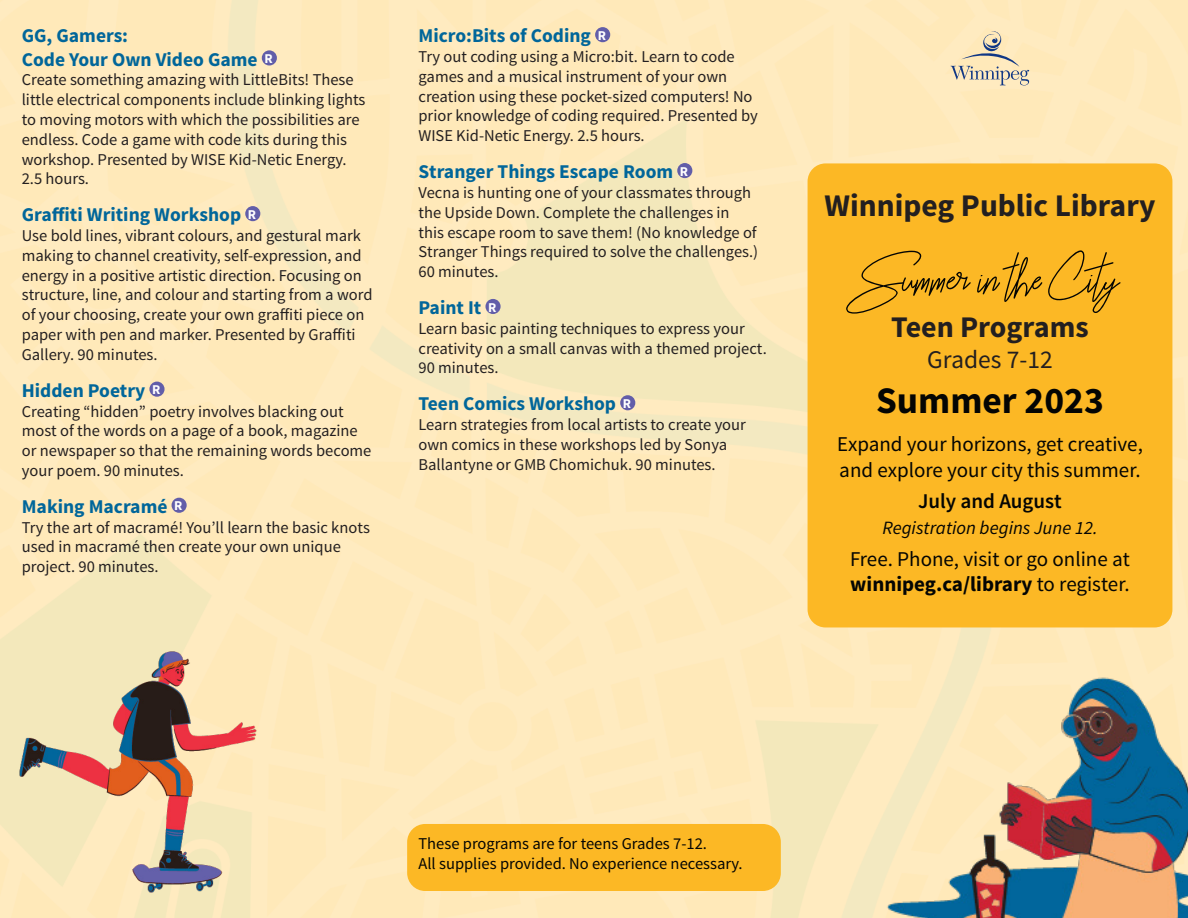
<style>
.page{position:relative;width:1188px;height:918px;background:#fff}
.page>*{position:absolute;margin:0;border:0;box-sizing:border-box;transform-origin:0 0}
.sq{font:54px "Rhesmanisa";color:#040503}
.t1{font:700 37.5px "Source Sans Pro";color:#040503}
.t2{font:700 31.5px "Source Sans Pro";color:#231f20}
.t3{font:700 30px "Source Sans Pro";color:#231f20}
.t4{font:25.5px "Source Sans Pro";color:#231f20}
.Program_Description{font:21px/25.2px "Source Sans Pro";color:#040503}
.Program_Description-2{font:600 21px "Source Sans Pro";color:#040503}
.Program_Name_for_Des{font:700 19.5px/23.4px "Source Sans Pro";color:#01669a}
.Program_Description-3{font:italic 18.75px "Source Sans Pro";color:#040503}
.Program_Description-4{font:16.5px/19.8px "Source Sans Pro";color:#231f20}
.Program_Description-5{font:16.5px/19.8px "Source Sans Pro";color:#040503}
.Date{font:700 13.5px "Source Sans Pro";color:#fff}
.s1{font-weight:700}
</style>
<div class="page">
<img style="left:0;top:0;width:1188px;height:918px">
<div style="left:808px;top:163px;width:364px;height:464px;background:#fcb825;border-radius:18px"></div>
<div style="left:407px;top:824px;width:374px;height:67px;background:#fcb825;border-radius:18px"></div>
<div style="left:262px;top:50px;width:15px;height:16px;background:#625ea9;border-radius:50%"></div>
<div style="left:245px;top:206px;width:15px;height:15px;background:#625ea9;border-radius:50%"></div>
<div style="left:149px;top:382px;width:16px;height:15px;background:#625ea9;border-radius:50%"></div>
<div style="left:172px;top:498px;width:15px;height:15px;background:#625ea9;border-radius:50%"></div>
<div style="left:595px;top:27px;width:15px;height:15px;background:#625ea9;border-radius:50%"></div>
<div style="left:677px;top:163px;width:15px;height:15px;background:#625ea9;border-radius:50%"></div>
<div style="left:485px;top:299px;width:16px;height:15px;background:#625ea9;border-radius:50%"></div>
<div style="left:620px;top:395px;width:15px;height:15px;background:#625ea9;border-radius:50%"></div>
<svg style="left:951px;top:31px;width:78px;height:54px;background:#e2d5b6"></svg>
<img style="left:814px;top:644px;width:374px;height:274px">
<img style="left:0;top:612px;width:285px;height:306px">
<p class="Program_Name_for_Des" style="left:22px;top:25px;width:237px">GG, Gamers:<br>Code Your Own Video Game</p>
<p class="Date" style="left:264px;top:50px;width:10px">R</p>
<p class="Program_Description-4" style="left:22px;top:70px;width:345px">Create something amazing with LittleBits! These little electrical components include blinking lights to moving motors with which the possibilities are endless. Code a game with code kits during this workshop. Presented by WISE Kid-Netic Energy.<br>2.5 hours.</p>
<p class="Program_Name_for_Des" style="left:22px;top:204px;width:221px">Graffiti Writing Workshop</p>
<p class="Date" style="left:248px;top:206px;width:10px">R</p>
<p class="Program_Description-4" style="left:22px;top:226px;width:352px">Use bold lines, vibrant colours, and gestural mark making to channel creativity, self-expression, and energy in a positive artistic direction. Focusing on structure, line, and colour and starting from a word of your choosing, create your own graffiti piece on paper with pen and marker. Presented by Graffiti Gallery. 90 minutes.</p>
<p class="Program_Name_for_Des" style="left:22px;top:379px;width:125px">Hidden Poetry</p>
<p class="Date" style="left:152px;top:381px;width:10px">R</p>
<p class="Program_Description-4" style="left:22px;top:401px;width:351px">Creating “hidden” poetry involves blacking out most of the words on a page of a book, magazine or newspaper so that the remaining words become your poem. 90 minutes.</p>
<p class="Program_Name_for_Des" style="left:22px;top:495px;width:147px">Making Macramé</p>
<p class="Date" style="left:174px;top:497px;width:10px">R</p>
<p class="Program_Description-4" style="left:22px;top:518px;width:350px">Try the art of macramé! You’ll learn the basic knots used in macramé then create your own unique project. 90 minutes.</p>
<p class="Program_Name_for_Des" style="left:418px;top:25px;width:174px">Micro:Bits of Coding</p>
<p class="Date" style="left:598px;top:27px;width:10px">R</p>
<p class="Program_Description-4" style="left:419px;top:47px;width:341px">Try out coding using a Micro:bit. Learn to code games and a musical instrument of your own creation using these pocket-sized computers! No prior knowledge of coding required. Presented by WISE Kid-Netic Energy. 2.5 hours.</p>
<p class="Program_Name_for_Des" style="left:419px;top:161px;width:256px">Stranger Things Escape Room</p>
<p class="Date" style="left:680px;top:162px;width:10px">R</p>
<p class="Program_Description-4" style="left:419px;top:183px;width:341px">Vecna is hunting one of your classmates through the Upside Down. Complete the challenges in this escape room to save them! (No knowledge of Stranger Things required to solve the challenges.)<br>60 minutes.</p>
<p class="Program_Name_for_Des" style="left:419px;top:297px;width:64px">Paint It</p>
<p class="Date" style="left:488px;top:298px;width:10px">R</p>
<p class="Program_Description-4" style="left:419px;top:319px;width:350px">Learn basic painting techniques to express your creativity on a small canvas with a themed project.<br>90 minutes.</p>
<p class="Program_Name_for_Des" style="left:419px;top:393px;width:199px">Teen Comics Workshop</p>
<p class="Date" style="left:623px;top:395px;width:10px">R</p>
<p class="Program_Description-4" style="left:419px;top:415px;width:329px">Learn strategies from local artists to create your own comics in these workshops led by Sonya<br>Ballantyne or GMB Chomichuk. 90 minutes.</p>
<p class="t2" style="left:825px;top:185px;width:332px">Winnipeg Public Library</p>
<p class="sq" style="left:861px;top:244px;width:260px">Summer in the City</p>
<p class="t3" style="left:891px;top:308px;width:199px">Teen Programs</p>
<p class="t4" style="left:927px;top:343px;width:127px">Grades 7-12</p>
<p class="t1" style="left:876px;top:376px;width:229px">Summer 2023</p>
<p class="Program_Description" style="left:837px;top:432px;width:307px">Expand your horizons, get creative, and explore your city this summer.</p>
<p class="Program_Description-2" style="left:918px;top:488px;width:145px">July and August</p>
<p class="Program_Description-3" style="left:882px;top:516px;width:217px">Registration begins June 12.</p>
<p class="Program_Description" style="left:850px;top:546px;width:281px">Free. Phone, visit or go online at <span class="s1">winnipeg.ca/library</span> to register.</p>
<p class="Program_Description-5" style="left:418px;top:834px;width:326px">These programs are for teens Grades 7-12.<br>All supplies provided. No experience necessary.</p>
</div>
